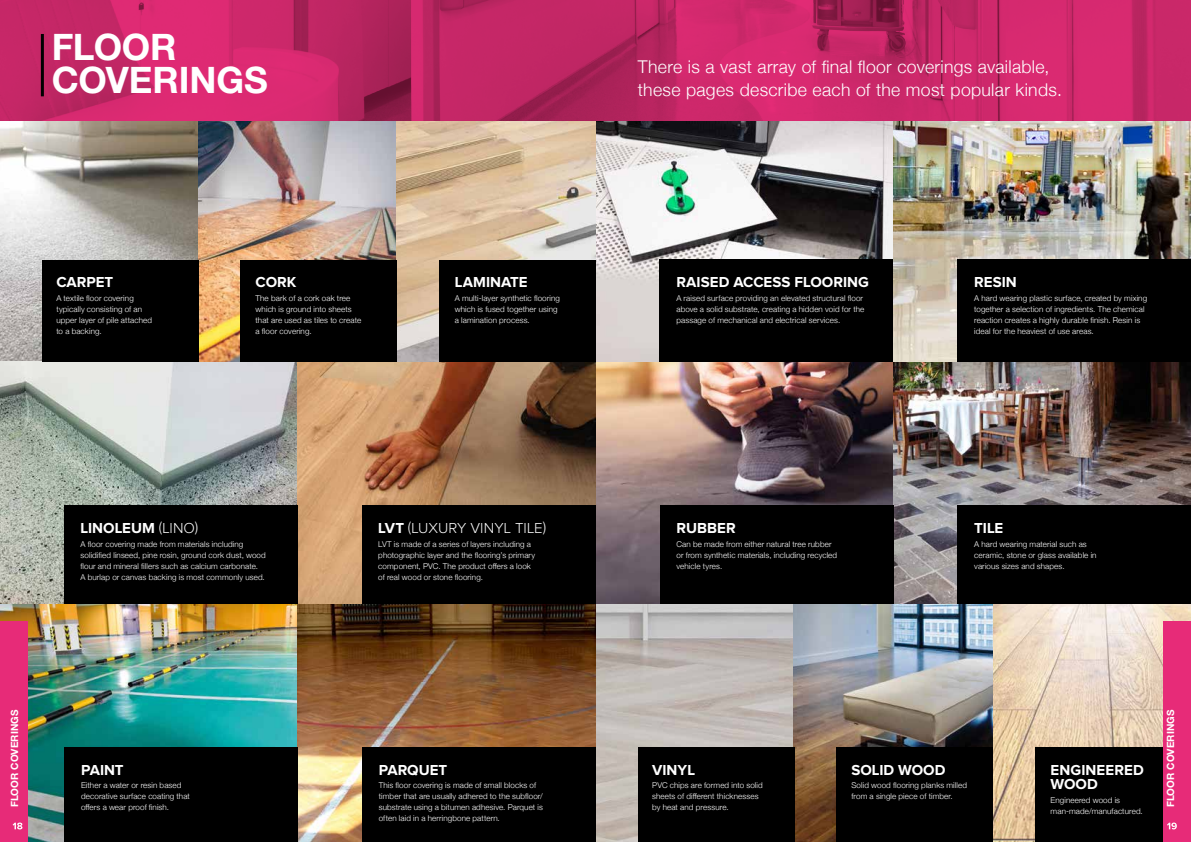
<style>
.page{position:relative;width:1191px;height:842px;background:#fff}
.page>*{position:absolute;margin:0;border:0;box-sizing:border-box;transform-origin:0 0}
.t1{font:700 36.5px/33.3px "Helvetica Neue LT Pro";letter-spacing:-.005em;color:#fff}
.t2{font:300 17.6px/22.4px "Helvetica Neue";letter-spacing:.02em;color:#fff}
.t3{font:700 15px/14.4px "Proxima Nova";color:#fff}
.t4{font:300 15px "Proxima Nova";letter-spacing:.005em;color:#fff}
.t5{font:700 10px "Helvetica Neue LT Pro";letter-spacing:.01em;color:#fff}
.t6{font:300 8px/11px "Helvetica Neue";letter-spacing:.015em;color:#fff}
.s1{font-weight:300}
.s2{font-weight:700}
</style>
<div class="page">
<img style="left:992px;top:604px;width:199px;height:238px">
<div style="left:1035px;top:747px;width:156px;height:95px;background:#000"></div>
<svg style="left:595px;top:604px;width:199px;height:238px;background:#bfb9b5"></svg>
<img style="left:0;top:603px;width:298px;height:239px">
<img style="left:298px;top:604px;width:297px;height:238px">
<img style="left:794px;top:604px;width:198px;height:238px">
<div style="left:638px;top:747px;width:156px;height:95px;background:#000"></div>
<div style="left:64px;top:747px;width:234px;height:95px;background:#000"></div>
<div style="left:362px;top:747px;width:233px;height:95px;background:#000"></div>
<div style="left:836px;top:747px;width:156px;height:95px;background:#000"></div>
<img style="left:0;top:120px;width:198px;height:241px">
<img style="left:595px;top:362px;width:362px;height:242px">
<svg style="left:595px;top:120px;width:298px;height:242px"></svg>
<img style="left:0;top:361px;width:298px;height:242px">
<img style="left:893px;top:362px;width:298px;height:241px">
<img style="left:893px;top:120px;width:298px;height:242px">
<img style="left:298px;top:362px;width:297px;height:242px">
<img style="left:198px;top:120px;width:198px;height:242px">
<svg style="left:396px;top:120px;width:199px;height:242px;background:#d8c0a6"></svg>
<div style="left:42px;top:260px;width:156px;height:102px;background:#000"></div>
<div style="left:659px;top:505px;width:234px;height:99px;background:#000"></div>
<div style="left:659px;top:259px;width:234px;height:103px;background:#000"></div>
<div style="left:64px;top:505px;width:234px;height:98px;background:#000"></div>
<div style="left:957px;top:505px;width:234px;height:99px;background:#000"></div>
<div style="left:957px;top:259px;width:234px;height:103px;background:#000"></div>
<div style="left:362px;top:505px;width:233px;height:99px;background:#000"></div>
<div style="left:241px;top:260px;width:156px;height:102px;background:#000"></div>
<div style="left:439px;top:260px;width:156px;height:102px;background:#000"></div>
<img style="left:0;top:0;width:1191px;height:120px">
<hr style="left:41px;top:34px;width:3px;height:62px;background:#000">
<div style="left:0;top:621px;width:28px;height:221px;background:#e72b78"></div>
<div style="left:1162px;top:621px;width:29px;height:221px;background:#e72b78"></div>
<svg style="left:13px;top:822px;width:9px;height:7px"></svg>
<svg style="left:1167px;top:822px;width:9px;height:7px"></svg>
<h1 class="t1" style="left:52px;top:30px;width:217px">FLOOR<br>COVERINGS</h1>
<h3 class="t3" style="left:56px;top:276px;width:58px">CARPET</h3>
<p class="t6" style="left:56px;top:292px;width:97px">A textile floor covering typically consisting of an upper layer of pile attached to a backing.</p>
<h3 class="t3" style="left:255px;top:276px;width:42px">CORK</h3>
<p class="t6" style="left:255px;top:292px;width:107px">The bark of a cork oak tree which is ground into sheets that are used as tiles to create a floor covering.</p>
<h3 class="t3" style="left:455px;top:276px;width:74px">LAMINATE</h3>
<p class="t6" style="left:455px;top:292px;width:107px">A multi-layer synthetic flooring which is fused together using a lamination process.</p>
<h3 class="t3" style="left:81px;top:521px;width:119px">LINOLEUM <span class="s1">(LINO)</span></h3>
<p class="t6" style="left:81px;top:538px;width:187px">A floor covering made from materials including solidified linseed, pine rosin, ground cork dust, wood flour and mineral fillers such as calcium carbonate.<br>A burlap or canvas backing is most commonly used.</p>
<h3 class="t4" style="left:378px;top:521px;width:169px"><span class="s2">LVT</span> (LUXURY VINYL TILE)</h3>
<p class="t6" style="left:378px;top:538px;width:158px">LVT is made of a series of layers including a photographic layer and the flooring’s primary component, PVC. The product offers a look of real wood or stone flooring.</p>
<h2 class="t2" style="left:638px;top:54px;width:425px">There is a vast array of final floor coverings available, these pages describe each of the most popular kinds.</h2>
<h3 class="t3" style="left:676px;top:276px;width:194px">RAISED ACCESS FLOORING</h3>
<p class="t6" style="left:676px;top:292px;width:189px">A raised surface providing an elevated structural floor above a solid substrate, creating a hidden void for the passage of mechanical and electrical services.</p>
<h3 class="t3" style="left:676px;top:522px;width:61px">RUBBER</h3>
<p class="t6" style="left:676px;top:538px;width:162px">Can be made from either natural tree rubber or from synthetic materials, including recycled vehicle tyres.</p>
<h3 class="t3" style="left:974px;top:276px;width:44px">RESIN</h3>
<p class="t6" style="left:974px;top:292px;width:174px">A hard wearing plastic surface, created by mixing together a selection of ingredients. The chemical reaction creates a highly durable finish. Resin is ideal for the heaviest of use areas.</p>
<h3 class="t3" style="left:974px;top:522px;width:30px">TILE</h3>
<p class="t6" style="left:974px;top:538px;width:124px">A hard wearing material such as ceramic, stone or glass available in various sizes and shapes.</p>
<p class="t5" style="left:8px;top:807px;width:99px;rotate:-90deg">FLOOR COVERINGS</p>
<p class="t5" style="left:1164px;top:807px;width:99px;rotate:-90deg">FLOOR COVERINGS</p>
<h3 class="t3" style="left:379px;top:763px;width:70px">PARQUET</h3>
<p class="t6" style="left:379px;top:779px;width:166px">This floor covering is made of small blocks of timber that are usually adhered to the subfloor/ substrate using a bitumen adhesive. Parquet is often laid in a herringbone pattern.</p>
<h3 class="t3" style="left:851px;top:763px;width:96px">SOLID WOOD</h3>
<p class="t6" style="left:851px;top:779px;width:117px">Solid wood flooring planks milled from a single piece of timber.</p>
<h3 class="t3" style="left:1050px;top:763px;width:95px">ENGINEERED<br>WOOD</h3>
<p class="t6" style="left:1050px;top:794px;width:94px">Engineered wood is man-made/manufactured.</p>
<h3 class="t3" style="left:81px;top:763px;width:44px">PAINT</h3>
<p class="t6" style="left:81px;top:779px;width:110px">Either a water or resin based decorative surface coating that offers a wear proof finish.</p>
<h3 class="t3" style="left:652px;top:763px;width:44px">VINYL</h3>
<p class="t6" style="left:652px;top:779px;width:112px">PVC chips are formed into solid sheets of different thicknesses by heat and pressure.</p>
</div>
